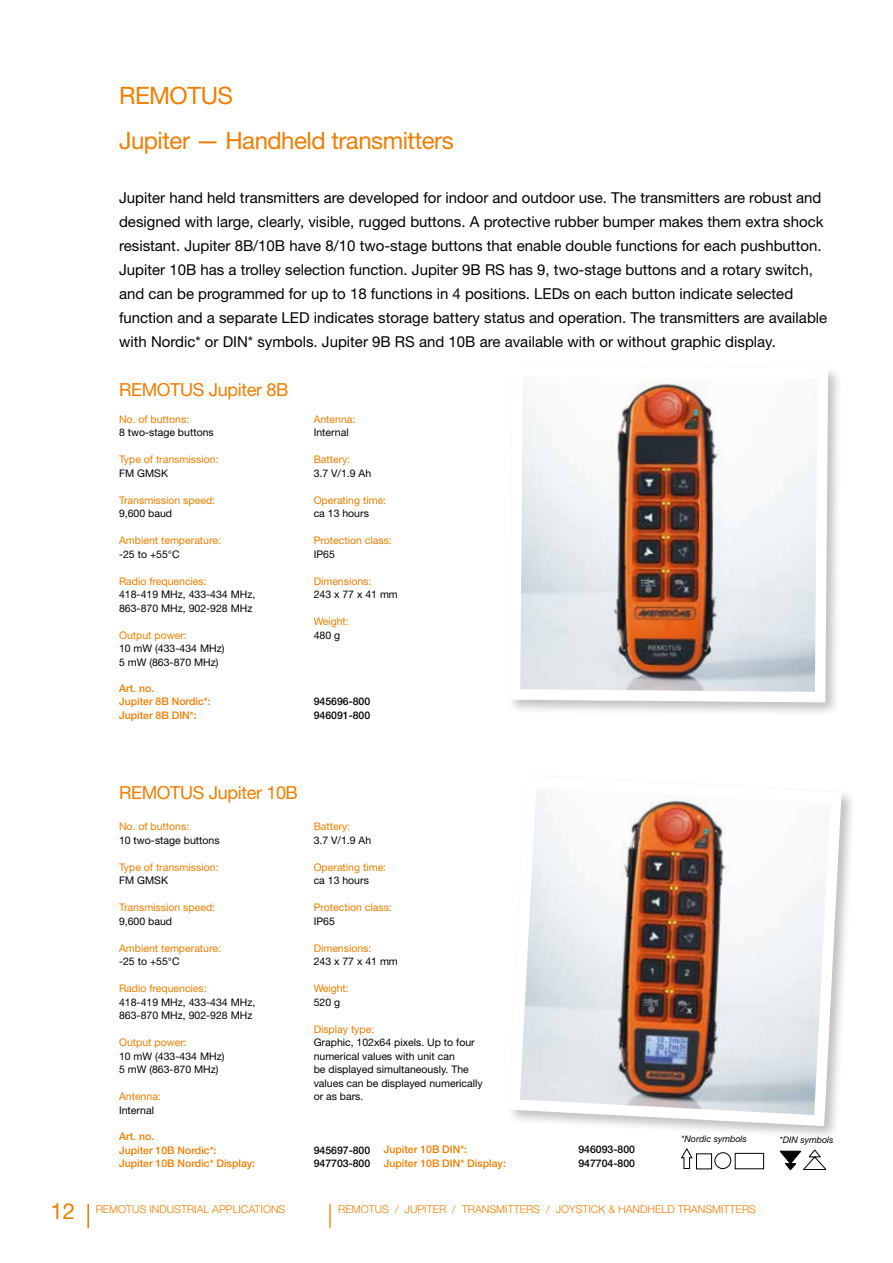
<style>
.page{position:relative;width:893px;height:1263px;background:#fff}
.page>*{position:absolute;margin:0;border:0;box-sizing:border-box;transform-origin:0 0}
.t1{font:300 24.15px "Helvetica Neue";color:#ef7d00}
.t2{font:24px/45px "Helvetica Neue";letter-spacing:-.02em;color:#ef7d00}
.t3{font:22.2px "Helvetica Neue";color:#ef7d00}
.t4{font:18px "Helvetica Neue";letter-spacing:-.02em;color:#ef7d00}
.t5{font:15px/24px "Helvetica Neue";color:#000}
.t6{font:300 10.8px "Helvetica Neue";color:#ef7d00}
.t7{font:10.5px/13.5px "Helvetica Neue";color:#000}
.t8{font:10.5px "Helvetica Neue";color:#ef7d00}
.t9{font:500 10.5px/13.5px "Helvetica Neue CE";color:#ef7d00}
.t10{font:500 10.5px/13.5px "Helvetica Neue CE";color:#000}
.t11{font:italic 9px "Helvetica Neue";color:#000}
</style>
<div class="page">
<div style="left:507px;top:363px;width:336px;height:354px;background:#000;opacity:.25"></div>
<img style="left:521px;top:377px;width:296px;height:314px">
<div style="left:510px;top:366px;width:318px;height:336px;border:10px solid #fff;border-radius:3px"></div>
<div style="left:506px;top:773px;width:350px;height:368px;background:#000;opacity:.25"></div>
<img style="left:513px;top:776px;width:326px;height:350px">
<div style="left:509px;top:776px;width:332px;height:350px;border:10px solid #fff;border-radius:16px"></div>
<svg style="left:681px;top:1148px;width:12px;height:21px"></svg>
<div style="left:696px;top:1154px;width:16px;height:15px;border:1px solid #000"></div>
<svg style="left:714px;top:1152px;width:17px;height:17px"></svg>
<div style="left:735px;top:1153px;width:29px;height:16px;border:1px solid #000"></div>
<svg style="left:779px;top:1149px;width:48px;height:21px"></svg>
<h2 class="t2" style="left:119px;top:73px;width:336px">REMOTUS<br>Jupiter — Handheld transmitters</h2>
<p class="t5" style="left:119px;top:186px;width:710px">Jupiter hand held transmitters are developed for indoor and outdoor use. The transmitters are robust and designed with large, clearly, visible, rugged buttons. A protective rubber bumper makes them extra shock resistant. Jupiter 8B/10B have 8/10 two-stage buttons that enable double functions for each pushbutton.<br>Jupiter 10B has a trolley selection function. Jupiter 9B RS has 9, two-stage buttons and a rotary switch, and can be programmed for up to 18 functions in 4 positions. LEDs on each button indicate selected function and a separate LED indicates storage battery status and operation. The transmitters are available with Nordic* or DIN* symbols. Jupiter 9B RS and 10B are available with or without graphic display.</p>
<p class="t4" style="left:119px;top:379px;width:171px">REMOTUS Jupiter 8B</p>
<p class="t8" style="left:119px;top:413px;width:72px">No. of buttons:</p>
<p class="t7" style="left:119px;top:426px;width:96px">8 two-stage buttons</p>
<p class="t8" style="left:119px;top:453px;width:101px">Type of transmission:</p>
<p class="t7" style="left:119px;top:466px;width:51px">FM GMSK</p>
<p class="t8" style="left:119px;top:494px;width:98px">Transmission speed:</p>
<p class="t7" style="left:119px;top:507px;width:55px">9,600 baud</p>
<p class="t8" style="left:119px;top:534px;width:103px">Ambient temperature:</p>
<p class="t7" style="left:119px;top:547px;width:62px">-25 to +55°C</p>
<p class="t8" style="left:119px;top:575px;width:89px">Radio frequencies:</p>
<p class="t7" style="left:119px;top:588px;width:138px">418-419 MHz, 433-434 MHz,<br>863-870 MHz, 902-928 MHz</p>
<p class="t8" style="left:119px;top:629px;width:69px">Output power:</p>
<p class="t7" style="left:119px;top:642px;width:107px">10 mW (433-434 MHz)<br>5 mW (863-870 MHz)</p>
<p class="t9" style="left:119px;top:681px;width:93px">Art. no.<br>Jupiter 8B Nordic*:<br>Jupiter 8B DIN*:</p>
<p class="t8" style="left:314px;top:413px;width:43px">Antenna:</p>
<p class="t7" style="left:314px;top:426px;width:36px">Internal</p>
<p class="t8" style="left:314px;top:453px;width:38px">Battery:</p>
<p class="t7" style="left:314px;top:466px;width:59px">3.7 V/1.9 Ah</p>
<p class="t8" style="left:314px;top:494px;width:74px">Operating time:</p>
<p class="t7" style="left:314px;top:507px;width:57px">ca 13 hours</p>
<p class="t8" style="left:314px;top:534px;width:80px">Protection class:</p>
<p class="t7" style="left:314px;top:547px;width:23px">IP65</p>
<p class="t8" style="left:314px;top:575px;width:59px">Dimensions:</p>
<p class="t7" style="left:314px;top:588px;width:86px">243 x 77 x 41 mm</p>
<p class="t8" style="left:314px;top:615px;width:37px">Weight:</p>
<p class="t7" style="left:314px;top:628px;width:28px">480 g</p>
<p class="t10" style="left:314px;top:695px;width:58px">945696-800<br>946091-800</p>
<p class="t4" style="left:119px;top:782px;width:180px">REMOTUS Jupiter 10B</p>
<p class="t8" style="left:119px;top:820px;width:72px">No. of buttons:</p>
<p class="t7" style="left:119px;top:833px;width:102px">10 two-stage buttons</p>
<p class="t8" style="left:119px;top:861px;width:101px">Type of transmission:</p>
<p class="t7" style="left:119px;top:873px;width:51px">FM GMSK</p>
<p class="t8" style="left:119px;top:901px;width:98px">Transmission speed:</p>
<p class="t7" style="left:119px;top:914px;width:55px">9,600 baud</p>
<p class="t8" style="left:119px;top:942px;width:103px">Ambient temperature:</p>
<p class="t7" style="left:119px;top:954px;width:62px">-25 to +55°C</p>
<p class="t8" style="left:119px;top:982px;width:89px">Radio frequencies:</p>
<p class="t7" style="left:119px;top:995px;width:138px">418-419 MHz, 433-434 MHz,<br>863-870 MHz, 902-928 MHz</p>
<p class="t8" style="left:119px;top:1036px;width:69px">Output power:</p>
<p class="t7" style="left:119px;top:1049px;width:107px">10 mW (433-434 MHz)<br>5 mW (863-870 MHz)</p>
<p class="t8" style="left:119px;top:1090px;width:43px">Antenna:</p>
<p class="t7" style="left:119px;top:1103px;width:36px">Internal</p>
<p class="t9" style="left:119px;top:1130px;width:138px">Art. no.<br>Jupiter 10B Nordic*:<br>Jupiter 10B Nordic* Display:</p>
<p class="t8" style="left:314px;top:820px;width:38px">Battery:</p>
<p class="t7" style="left:314px;top:833px;width:59px">3.7 V/1.9 Ah</p>
<p class="t8" style="left:314px;top:861px;width:74px">Operating time:</p>
<p class="t7" style="left:314px;top:873px;width:57px">ca 13 hours</p>
<p class="t8" style="left:314px;top:901px;width:80px">Protection class:</p>
<p class="t7" style="left:314px;top:914px;width:23px">IP65</p>
<p class="t8" style="left:314px;top:942px;width:59px">Dimensions:</p>
<p class="t7" style="left:314px;top:954px;width:86px">243 x 77 x 41 mm</p>
<p class="t8" style="left:314px;top:982px;width:37px">Weight:</p>
<p class="t7" style="left:314px;top:995px;width:28px">520 g</p>
<p class="t8" style="left:314px;top:1023px;width:62px">Display type:</p>
<p class="t7" style="left:314px;top:1035px;width:171px">Graphic, 102x64 pixels. Up to four numerical values with unit can<br>be displayed simultaneously. The values can be displayed numerically or as bars.</p>
<p class="t10" style="left:314px;top:1143px;width:58px">945697-800<br>947703-800</p>
<p class="t9" style="left:384px;top:1143px;width:124px">Jupiter 10B DIN*:<br>Jupiter 10B DIN* Display:</p>
<p class="t10" style="left:578px;top:1143px;width:58px">946093-800<br>947704-800</p>
<p class="t11" style="left:681px;top:1133px;width:67px">*Nordic symbols</p>
<p class="t11" style="left:779px;top:1134px;width:55px">*DIN symbols</p>
<h3 class="t3" style="left:51px;top:1198px;width:26px">12</h3>
<h1 class="t1" style="left:327px;top:1200px;width:7px">|</h1>
<h1 class="t1" style="left:86px;top:1200px;width:7px">|</h1>
<p class="t6" style="left:96px;top:1202px;width:191px">REMOTUS INDUSTRIAL APPLICATIONS</p>
<p class="t6" style="left:338px;top:1202px;width:419px">REMOTUS / JUPITER / TRANSMITTERS / JOYSTICK &amp; HANDHELD TRANSMITTERS</p>
</div>
